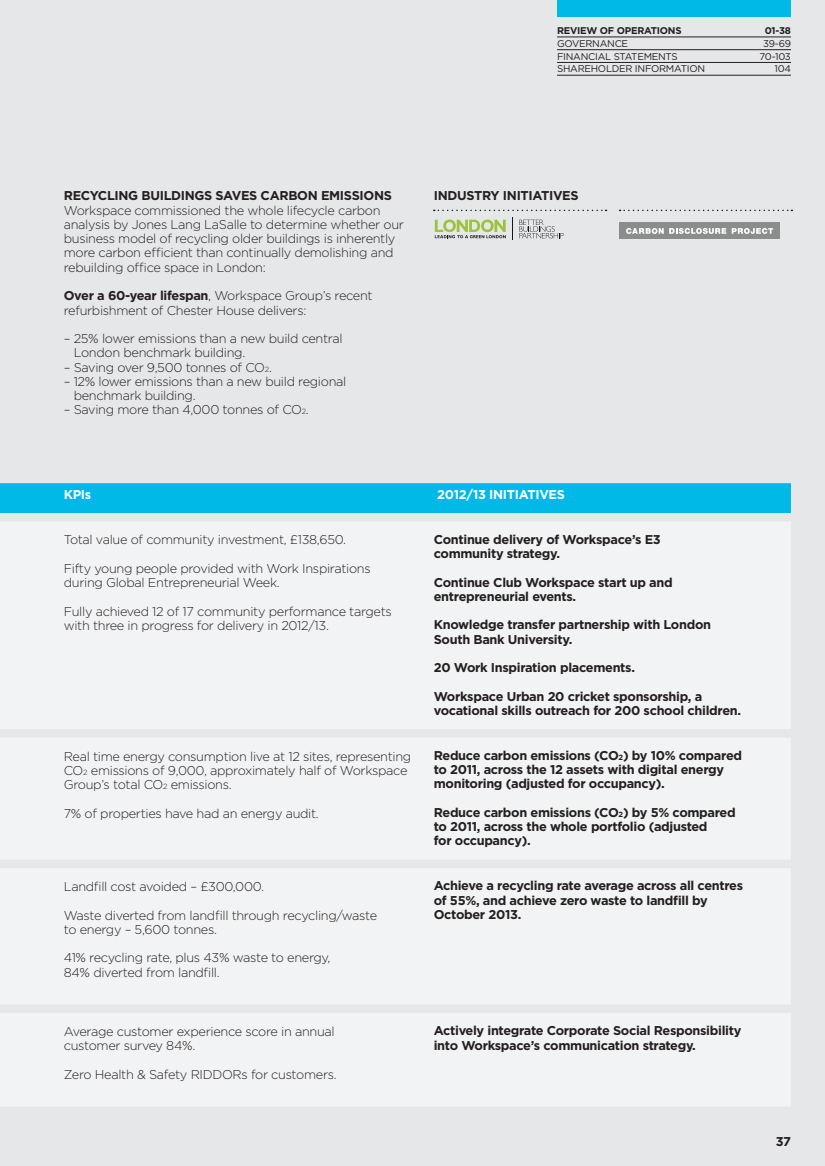
<style>
.page{position:relative;width:825px;height:1166px;background:#fff}
.page>*{position:absolute;margin:0;border:0;box-sizing:border-box;transform-origin:0 0}
.t1{font:300 12.75px/14.2px "Gotham";letter-spacing:-.025em;color:#231f20}
.t2{font:700 12.75px/14.2px "Gotham";letter-spacing:-.025em;color:#231f20}
.t3{font:700 12.75px "Gotham";letter-spacing:-.025em;color:#fff}
.t4{font:9.75px "Gotham";letter-spacing:-.025em;color:#231f20}
.t5{font:700 9.75px "Gotham";letter-spacing:-.025em;color:#231f20}
.s1{font-weight:700}
.s2{font-size:7.5px}
</style>
<div class="page">
<div style="left:0;top:0;width:825px;height:1165px;background:#e6e7e9"></div>
<svg style="left:434px;top:209px;width:172px;height:2px"></svg>
<svg style="left:620px;top:209px;width:172px;height:2px"></svg>
<div style="left:0;top:483px;width:791px;height:30px;background:#00b9e7"></div>
<div style="left:0;top:522px;width:791px;height:584px;background:#f2f3f4"></div>
<div style="left:620px;top:222px;width:160px;height:17px;background:#8b8c8c"></div>
<svg style="left:626px;top:228px;width:100px;height:6px"></svg>
<svg style="left:732px;top:228px;width:41px;height:6px"></svg>
<svg style="left:512px;top:217px;width:1px;height:23px"></svg>
<svg style="left:435px;top:219px;width:71px;height:19px"></svg>
<svg style="left:519px;top:220px;width:44px;height:18px"></svg>
<div style="left:557px;top:0;width:234px;height:17px;background:#00b9e7"></div>
<hr style="left:557px;top:37px;width:234px;height:1px;background:#231f20">
<hr style="left:557px;top:49px;width:234px;height:1px;background:#231f20">
<hr style="left:557px;top:62px;width:234px;height:1px;background:#231f20">
<hr style="left:557px;top:75px;width:234px;height:1px;background:#231f20">
<p class="t5" style="left:557px;top:24px;width:126px">Review of operations</p>
<p class="t5" style="left:765px;top:24px;width:28px">01-38</p>
<p class="t4" style="left:557px;top:37px;width:73px">GOVERNANCE</p>
<p class="t4" style="left:763px;top:37px;width:29px">39-69</p>
<p class="t4" style="left:557px;top:50px;width:122px">FINANCIAL STATEMENTS</p>
<p class="t4" style="left:759px;top:50px;width:33px">70-103</p>
<p class="t4" style="left:557px;top:63px;width:149px">SHAREHOLDER INFORMATION</p>
<p class="t4" style="left:774px;top:63px;width:18px">104</p>
<p class="t2" style="left:64px;top:189px;width:330px">Recycling buildings saves carbon emissions</p>
<p class="t2" style="left:434px;top:189px;width:146px">I ndustry I nitiatives</p>
<p class="t1" style="left:64px;top:203px;width:342px">Workspace commissioned the whole lifecycle carbon analysis by Jones Lang LaSalle to determine whether our business model of recycling older buildings is inherently more carbon efficient than continually demolishing and rebuilding office space in London:</p>
<p class="t1" style="left:64px;top:288px;width:310px"><span class="s1">Over a 60-year lifespan</span>, Workspace Group’s recent refurbishment of Chester House delivers:</p>
<p class="t1" style="left:74px;top:331px;width:270px;text-indent:-10px">– 25% lower emissions than a new build central<br>London benchmark building.</p>
<p class="t1" style="left:64px;top:359px;width:210px">– Saving over 9,500 tonnes of CO<span class="s2">2</span>.</p>
<p class="t1" style="left:74px;top:374px;width:274px;text-indent:-10px">– 12% lower emissions than a new build regional benchmark building.</p>
<p class="t1" style="left:64px;top:402px;width:247px">– Saving more than 4,000 tonnes of CO<span class="s2">2</span>.</p>
<p class="t3" style="left:64px;top:486px;width:29px">KPI s</p>
<p class="t3" style="left:437px;top:486px;width:129px">2012/13 initiatives</p>
<p class="t1" style="left:64px;top:532px;width:284px">Total value of community investment, £138,650.</p>
<p class="t1" style="left:64px;top:561px;width:308px">Fifty young people provided with Work Inspirations during Global Entrepreneurial Week.</p>
<p class="t1" style="left:64px;top:603px;width:330px">Fully achieved 12 of 17 community performance targets with three in progress for delivery in 2012/13.</p>
<p class="t2" style="left:434px;top:532px;width:229px">Continue delivery of Workspace’s E3 community strategy.</p>
<p class="t2" style="left:434px;top:574px;width:240px">Continue Club Workspace start up and entrepreneurial events.</p>
<p class="t2" style="left:434px;top:617px;width:279px">Knowledge transfer partnership with London<br>South Bank University.</p>
<p class="t2" style="left:434px;top:660px;width:203px">20 Work I nspiration placements.</p>
<p class="t2" style="left:434px;top:688px;width:309px">Workspace Urban 20 cricket sponsorship, a vocational skills outreach for 200 school children.</p>
<p class="t1" style="left:64px;top:748px;width:349px">Real time energy consumption live at 12 sites, representing<br>CO<span class="s2">2</span> emissions of 9,000, approximately half of Workspace<br>Group’s total CO<span class="s2">2</span> emissions.</p>
<p class="t1" style="left:64px;top:805px;width:257px">7% of properties have had an energy audit.</p>
<p class="t1" style="left:64px;top:878px;width:202px">Landfill cost avoided – £300,000.</p>
<p class="t1" style="left:64px;top:907px;width:315px">Waste diverted from landfill through recycling/waste to energy – 5,600 tonnes.</p>
<p class="t1" style="left:64px;top:950px;width:268px">41% recycling rate, plus 43% waste to energy,<br>84% diverted from landfill.</p>
<p class="t1" style="left:64px;top:1023px;width:272px">Average customer experience score in annual customer survey 84%.</p>
<p class="t1" style="left:64px;top:1066px;width:274px">Zero Health &amp; Safety RIDDORs for customers.</p>
<p class="t2" style="left:434px;top:748px;width:310px">Reduce carbon emissions (CO<span class="s2">2</span>) by 10% compared to 2011, across the 12 assets with digital energy monitoring (adjusted for occupancy).</p>
<p class="t2" style="left:434px;top:805px;width:303px">Reduce carbon emissions (CO<span class="s2">2</span>) by 5% compared to 2011, across the whole portfolio (adjusted<br>for occupancy).</p>
<p class="t2" style="left:434px;top:878px;width:311px">Achieve a recycling rate average across all centres of 55%, and achieve zero waste to landfill by<br>October 2013.</p>
<p class="t2" style="left:434px;top:1023px;width:309px">Actively integrate Corporate Social Responsibility into Workspace’s communication strategy.</p>
<p class="t2" style="left:776px;top:1134px;width:17px">37</p>
</div>
